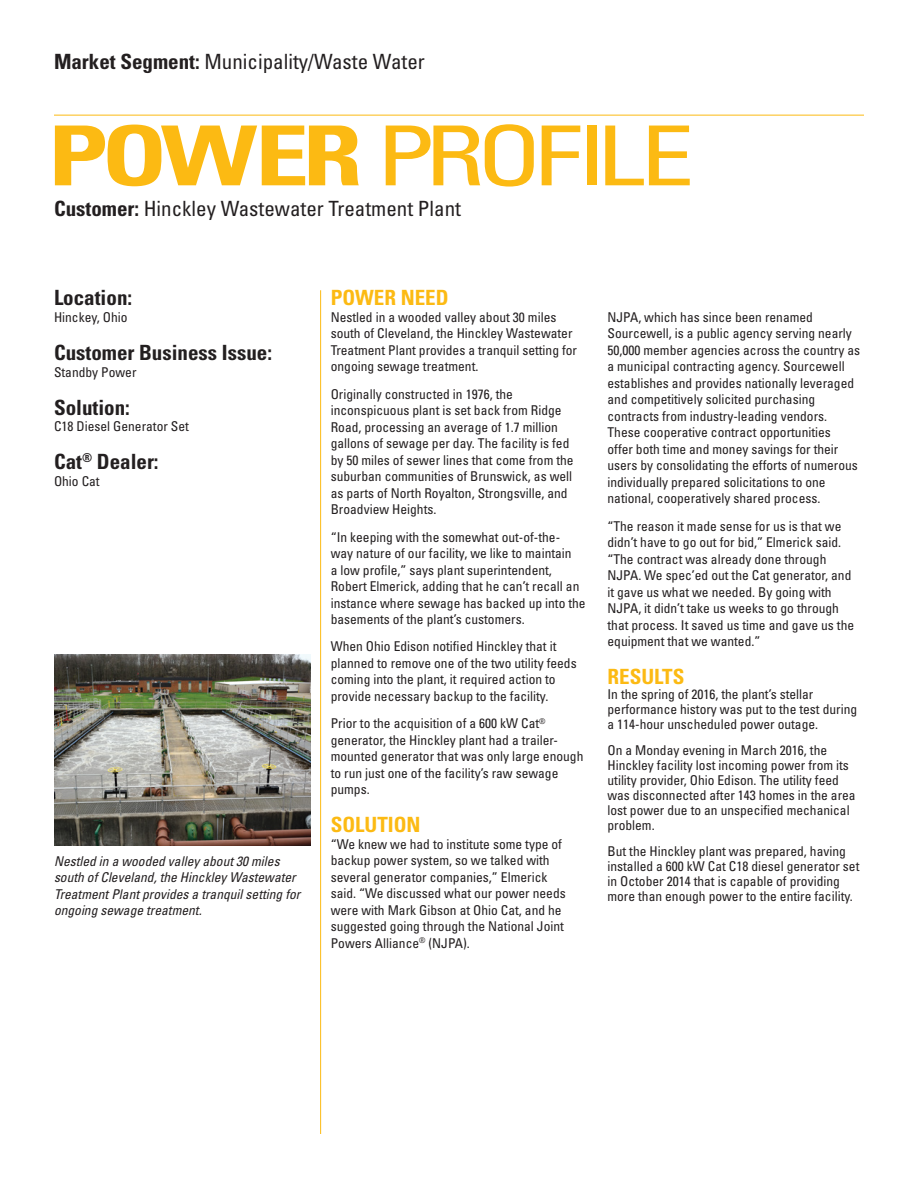
<style>
.page{position:relative;width:918px;height:1188px;background:#fff}
.page>*{position:absolute;margin:0;border:0;box-sizing:border-box;transform-origin:0 0}
.t1{font:condensed 82.8px "Univers LT Std";letter-spacing:-.08em;color:#fcba13;scale:1.3 1}
.Subhead{font:condensed 21px "Univers LT Std";color:#231f20}
.Subhead-2{font:700 condensed 21px "Univers LT Std";color:#231f20}
.Subhead-3{font:700 condensed 21px "Univers LT Std";color:#fcba13}
.Body_Copy{font:condensed 13.5px/16.5px "Univers LT Std";color:#231f20}
.Body_Copy-2{font:italic condensed 13.5px/16.5px "Univers LT Std";color:#231f20}
.s1{font-weight:700}
</style>
<div class="page">
<img style="left:54px;top:654px;width:256px;height:192px">
<hr style="left:320px;top:290px;width:1px;height:844px;background:#fcba13">
<hr style="left:54px;top:115px;width:810px;height:1px;background:#fcba13">
<p class="Subhead" style="left:54px;top:48px;width:372px"><span class="s1">Market Segment:</span> Municipality/Waste Water</p>
<p class="t1" style="left:48px;top:103px;width:499px"><span class="s1">POWER</span> PROFILE</p>
<p class="Subhead" style="left:54px;top:195px;width:409px"><span class="s1">Customer:</span> Hinckley Wastewater Treatment Plant</p>
<p class="Subhead-2" style="left:54px;top:285px;width:80px">Location:</p>
<p class="Body_Copy" style="left:54px;top:309px;width:75px">Hinckey, Ohio</p>
<p class="Subhead-2" style="left:54px;top:340px;width:220px">Customer Business Issue:</p>
<p class="Body_Copy" style="left:54px;top:363px;width:84px">Standby Power</p>
<p class="Subhead-2" style="left:54px;top:394px;width:77px">Solution:</p>
<p class="Body_Copy" style="left:54px;top:418px;width:136px">C18 Diesel Generator Set</p>
<p class="Subhead-2" style="left:54px;top:449px;width:106px">Cat<sup>®</sup> Dealer:</p>
<p class="Body_Copy" style="left:54px;top:473px;width:47px">Ohio Cat</p>
<p class="Body_Copy-2" style="left:54px;top:853px;width:248px">Nestled in a wooded valley about 30 miles south of Cleveland, the Hinckley Wastewater Treatment Plant provides a tranquil setting for ongoing sewage treatment.</p>
<p class="Subhead-3" style="left:331px;top:285px;width:119px">POWER NEED</p>
<p class="Body_Copy" style="left:331px;top:309px;width:248px">Nestled in a wooded valley about 30 miles south of Cleveland, the Hinckley Wastewater Treatment Plant provides a tranquil setting for ongoing sewage treatment.</p>
<p class="Body_Copy" style="left:331px;top:386px;width:244px">Originally constructed in 1976, the inconspicuous plant is set back from Ridge Road, processing an average of 1.7 million gallons of sewage per day. The facility is fed by 50 miles of sewer lines that come from the suburban communities of Brunswick, as well as parts of North Royalton, Strongsville, and Broadview Heights.</p>
<p class="Body_Copy" style="left:331px;top:528px;width:256px">“In keeping with the somewhat out-of-the&shy;way nature of our facility, we like to maintain<br>a low profile,” says plant superintendent, Robert Elmerick, adding that he can’t recall an instance where sewage has backed up into the basements of the plant’s customers.</p>
<p class="Body_Copy" style="left:331px;top:638px;width:247px">When Ohio Edison notified Hinckley that it planned to remove one of the two utility feeds coming into the plant, it required action to provide necessary backup to the facility.</p>
<p class="Body_Copy" style="left:331px;top:715px;width:254px">Prior to the acquisition of a 600 kW Cat<sup>® </sup>generator, the Hinckley plant had a trailer&shy;mounted generator that was only large enough to run just one of the facility’s raw sewage pumps.</p>
<p class="Subhead-3" style="left:331px;top:812px;width:91px">SOLUTION</p>
<p class="Body_Copy" style="left:331px;top:836px;width:237px">“We knew we had to institute some type of backup power system, so we talked with several generator companies,” Elmerick said. “We discussed what our power needs were with Mark Gibson at Ohio Cat, and he suggested going through the National Joint Powers Alliance<sup>®</sup> (NJPA).</p>
<p class="Body_Copy" style="left:608px;top:309px;width:254px">NJPA, which has since been renamed Sourcewell, is a public agency serving nearly 50,000 member agencies across the country as a municipal contracting agency. Sourcewell establishes and provides nationally leveraged and competitively solicited purchasing contracts from industry-leading vendors.<br>These cooperative contract opportunities<br>offer both time and money savings for their users by consolidating the efforts of numerous individually prepared solicitations to one national, cooperatively shared process.</p>
<p class="Body_Copy" style="left:608px;top:518px;width:248px">“The reason it made sense for us is that we didn’t have to go out for bid,” Elmerick said. “The contract was already done through NJPA. We spec’ed out the Cat generator, and it gave us what we needed. By going with NJPA, it didn’t take us weeks to go through that process. It saved us time and gave us the equipment that we wanted.”</p>
<p class="Subhead-3" style="left:608px;top:664px;width:78px">RESULTS</p>
<p class="Body_Copy" style="left:608px;top:687px;width:251px;line-height:15px">In the spring of 2016, the plant’s stellar performance history was put to the test during a 114-hour unscheduled power outage.</p>
<p class="Body_Copy" style="left:608px;top:743px;width:250px;line-height:15px">On a Monday evening in March 2016, the Hinckley facility lost incoming power from its utility provider, Ohio Edison. The utility feed was disconnected after 143 homes in the area lost power due to an unspecified mechanical problem.</p>
<p class="Body_Copy" style="left:608px;top:843px;width:253px;line-height:15px">But the Hinckley plant was prepared, having installed a 600 kW Cat C18 diesel generator set in October 2014 that is capable of providing more than enough power to the entire facility.</p>
</div>
